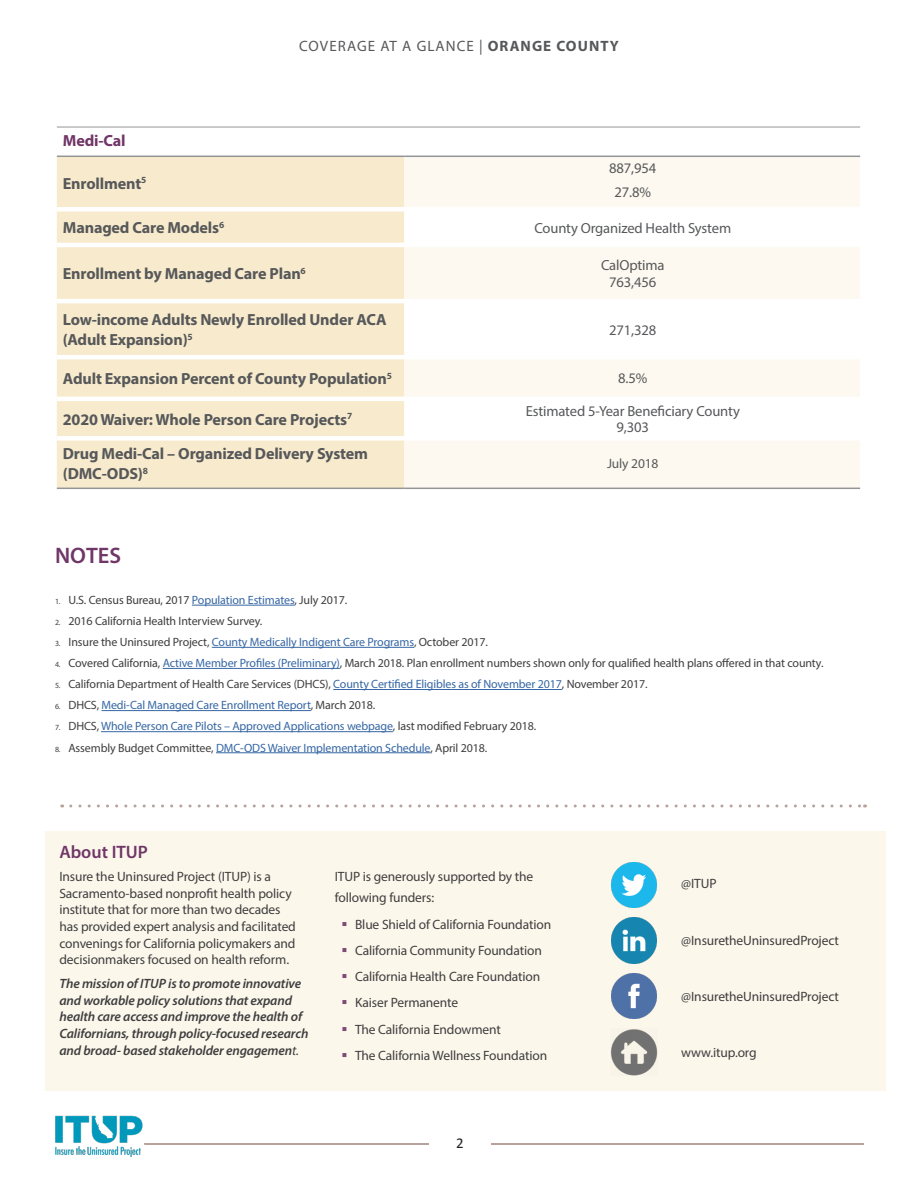
<style>
.page{position:relative;width:918px;height:1188px;background:#fff}
.page>*{position:absolute;margin:0;border:0;box-sizing:border-box;transform-origin:0 0}
.Subheads{font:600 22.5px "Myriad Pro";color:#703668}
.Subheads-2{font:600 18px "Myriad Pro";color:#703668}
.Table_text{font:700 16.2px/20.2px "Myriad Pro";letter-spacing:-.01em;color:#57585a}
.Table_text-2{font:700 16.2px "Myriad Pro";letter-spacing:-.01em;color:#703668}
.t1{font:15px "Myriad Pro";letter-spacing:.07em;color:#57585a}
.t2{font:15px "Calibri";color:#231f20}
.Table_text-3{font:14.7px/16.5px "Myriad Pro";letter-spacing:-.01em;color:#57585a;text-align:center}
.small_table_text{font:14.7px/16.5px "Myriad Pro";letter-spacing:-.01em;color:#57585a;text-align:center}
.Essentials_copy{font:13.5px/16.6px "Myriad Pro";letter-spacing:-.01em;color:#3e3e3f}
.Essentials_copy-2{font:italic 600 13.5px/16.6px "Myriad Pro";letter-spacing:-.01em;color:#3e3e3f}
.small_table_text-2{font:13.5px "Myriad Pro";letter-spacing:-.01em;color:#57585a}
.t3{font:12px "Myriad Pro";letter-spacing:-.01em;color:#3e3e3f}
.t4{font:12px "Myriad Pro";letter-spacing:-.01em;color:#3667a4}
.s1{font-weight:700}
.s2{font-size:7.8px}
.s3{color:#3667a4}
.s4{font-size:7.8px;color:#3e3e3f}
.s5{color:#3e3e3f}
.s6{font-weight:400}
.s7{color:#7e4a77}
</style>
<div class="page">
<svg style="left:144px;top:1143px;width:720px;height:1px"></svg>
<div style="left:429px;top:1137px;width:62px;height:21px;background:#fff"></div>
<img style="left:55px;top:1115px;width:88px;height:42px">
<div style="left:57px;top:157px;width:347px;height:331px;background:#f8ebcd"></div>
<svg style="left:404px;top:157px;width:456px;height:331px;fill:#fdf9f0"></svg>
<hr style="left:57px;top:156px;width:347px;height:1px;background:#939598">
<hr style="left:404px;top:156px;width:456px;height:1px;background:#939598">
<hr style="left:57px;top:488px;width:347px;height:1px;background:#939598">
<hr style="left:404px;top:488px;width:456px;height:1px;background:#939598">
<hr style="left:57px;top:355px;width:347px;height:4px;background:#fff">
<hr style="left:57px;top:397px;width:347px;height:4px;background:#fff">
<div style="left:57px;top:436px;width:347px;height:5px;background:#fff"></div>
<div style="left:57px;top:207px;width:347px;height:5px;background:#fff"></div>
<div style="left:404px;top:207px;width:456px;height:5px;background:#fff"></div>
<hr style="left:57px;top:243px;width:347px;height:4px;background:#fff">
<hr style="left:404px;top:243px;width:456px;height:4px;background:#fff">
<hr style="left:404px;top:299px;width:456px;height:4px;background:#fff">
<hr style="left:404px;top:355px;width:456px;height:4px;background:#fff">
<hr style="left:404px;top:397px;width:456px;height:4px;background:#fff">
<div style="left:404px;top:436px;width:456px;height:5px;background:#fff"></div>
<hr style="left:57px;top:299px;width:347px;height:4px;background:#fff">
<hr style="left:57px;top:127px;width:347px;height:1px;background:#939598">
<hr style="left:404px;top:127px;width:456px;height:1px;background:#939598">
<div style="left:45px;top:831px;width:841px;height:260px;background:#fcf7eb"></div>
<img style="left:611px;top:862px;width:46px;height:46px">
<img style="left:611px;top:918px;width:46px;height:45px">
<img style="left:611px;top:973px;width:46px;height:46px">
<img style="left:611px;top:1029px;width:46px;height:46px">
<svg style="left:71px;top:804px;width:795px;height:3px"></svg>
<hr style="left:192px;top:605px;width:103px;height:1px;background:#3667a4">
<hr style="left:212px;top:647px;width:202px;height:1px;background:#3667a4">
<hr style="left:163px;top:668px;width:177px;height:1px;background:#3667a4">
<hr style="left:333px;top:689px;width:229px;height:1px;background:#3667a4">
<hr style="left:102px;top:710px;width:209px;height:1px;background:#3667a4">
<hr style="left:101px;top:731px;width:292px;height:1px;background:#3667a4">
<hr style="left:216px;top:752px;width:214px;height:1px;background:#3667a4">
<p class="Table_text-2" style="left:63px;top:130px;width:64px">Medi-Cal</p>
<p class="Table_text" style="left:63px;top:173px;width:85px">Enrollment<sup>5</sup></p>
<p class="t1" style="left:299px;top:37px;width:321px">COVERAGE AT A GLANCE | <span class="s1">ORANGE COUNTY</span></p>
<p class="Table_text-3" style="left:609px;top:160px;width:49px">887,954</p>
<p class="Table_text-3" style="left:615px;top:183px;width:38px">27.8%</p>
<p class="Table_text" style="left:63px;top:217px;width:163px">Managed Care Models<sup>6</sup></p>
<p class="Table_text-3" style="left:534px;top:219px;width:198px">County Organized Health System</p>
<p class="Table_text" style="left:63px;top:263px;width:245px">Enrollment by Managed Care Plan<sup>6</sup></p>
<p class="Table_text-3" style="left:601px;top:257px;width:65px">CalOptima<br>763,456</p>
<p class="Table_text" style="left:63px;top:309px;width:325px">Low-income Adults Newly Enrolled Under ACA (Adult Expansion)<sup>5</sup></p>
<p class="Table_text-3" style="left:609px;top:321px;width:49px">271,328</p>
<p class="Table_text" style="left:63px;top:368px;width:331px">Adult Expansion Percent of County Population<sup>5</sup></p>
<p class="Table_text-3" style="left:618px;top:370px;width:31px">8.5%</p>
<p class="Table_text" style="left:63px;top:409px;width:291px">2020 Waiver: Whole Person Care Projects<sup>7</sup></p>
<p class="small_table_text" style="left:526px;top:402px;width:216px">Estimated 5-Year Beneficiary County<br>9,303</p>
<p class="Table_text" style="left:63px;top:443px;width:307px">Drug Medi-Cal – Organized Delivery System (DMC-ODS)<sup>8</sup></p>
<p class="small_table_text-2" style="left:607px;top:456px;width:53px">July 2018</p>
<p class="Subheads" style="left:55px;top:541px;width:68px">NOTES</p>
<p class="t3" style="left:55px;top:593px;width:294px"><span class="s2">1.</span> U.S. Census Bureau, 2017 <span class="s3">Population Estimates</span>, July 2017.</p>
<p class="t3" style="left:55px;top:614px;width:209px"><span class="s2">2.</span> 2016 California Health Interview Survey.</p>
<p class="t3" style="left:55px;top:635px;width:435px"><span class="s2">3.</span> Insure the Uninsured Project, <span class="s3">County Medically Indigent Care Programs</span>, October 2017.</p>
<p class="t3" style="left:55px;top:656px;width:770px"><span class="s2">4.</span> Covered California, <span class="s3">Active Member Profiles (Preliminary)</span>, March 2018. Plan enrollment numbers shown only for qualified health plans offered in that county.</p>
<p class="t3" style="left:55px;top:677px;width:594px"><span class="s2">5.</span> California Department of Health Care Services (DHCS), <span class="s3">County Certified Eligibles as of November 2017</span>, November 2017.</p>
<p class="t4" style="left:55px;top:698px;width:322px"><span class="s4">6.</span> <span class="s5">DHCS,</span> Medi-Cal Managed Care Enrollment Report<span class="s5">, March 2018.</span></p>
<p class="t4" style="left:55px;top:719px;width:483px"><span class="s4">7.</span> <span class="s5">DHCS,</span> Whole Person Care Pilots – Approved Applications webpage<span class="s5">, last modified February 2018.</span></p>
<p class="t3" style="left:55px;top:740px;width:434px"><span class="s2">8.</span> Assembly Budget Committee, <span class="s3">DMC-ODS Waiver Implementation Schedule</span>, April 2018.</p>
<p class="Subheads-2" style="left:59px;top:840px;width:90px">About ITUP</p>
<p class="Essentials_copy" style="left:59px;top:868px;width:238px">Insure the Uninsured Project (ITUP) is a Sacramento-based nonprofit health policy institute that for more than two decades has provided expert analysis and facilitated convenings for California policymakers and decisionmakers focused on health reform.</p>
<p class="Essentials_copy-2" style="left:59px;top:975px;width:251px">The mission of ITUP is to promote innovative and workable policy solutions that expand health care access and improve the health of Californians, through policy-focused research and broad- based stakeholder engagemen<span class="s6">t.</span></p>
<p class="Essentials_copy" style="left:335px;top:866px;width:200px;line-height:21px">ITUP is generously supported by the following funders:</p>
<p class="Essentials_copy" style="left:342px;top:916px;width:211px"><span class="s7">▪</span> Blue Shield of California Foundation</p>
<p class="Essentials_copy" style="left:342px;top:942px;width:202px"><span class="s7">▪</span> California Community Foundation</p>
<p class="Essentials_copy" style="left:342px;top:968px;width:200px"><span class="s7">▪</span> California Health Care Foundation</p>
<p class="Essentials_copy" style="left:342px;top:994px;width:118px"><span class="s7">▪</span> Kaiser Permanente</p>
<p class="Essentials_copy" style="left:342px;top:1021px;width:161px"><span class="s7">▪</span> The California Endowment</p>
<p class="Essentials_copy" style="left:342px;top:1047px;width:207px"><span class="s7">▪</span> The California Wellness Foundation</p>
<p class="t2" style="left:456px;top:1134px;width:9px">2</p>
<p class="Essentials_copy" style="left:681px;top:874px;width:37px">@ITUP</p>
<p class="Essentials_copy" style="left:681px;top:932px;width:159px">@InsuretheUninsuredProject</p>
<p class="Essentials_copy" style="left:681px;top:988px;width:159px">@InsuretheUninsuredProject</p>
<p class="Essentials_copy" style="left:681px;top:1043px;width:77px">www.itup.org</p>
</div>
